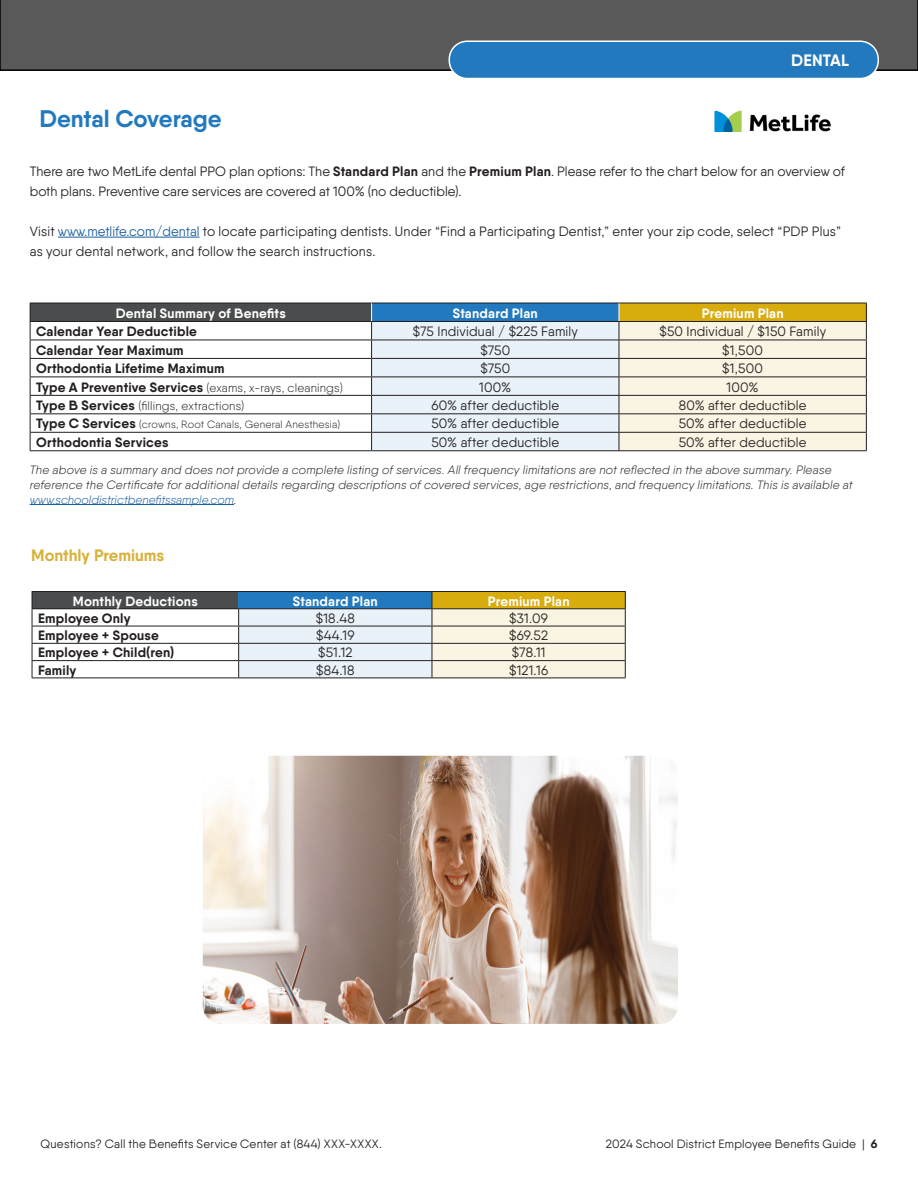
<style>
.page{position:relative;width:918px;height:1188px;background:#fff}
.page>*{position:absolute;margin:0;border:0;box-sizing:border-box;transform-origin:0 0}
.Subhead_1{font:700 24px "Qanelas";letter-spacing:-.005em;color:#2279be}
.body_text{font:700 16.5px "Qanelas";color:#d7b23a}
.body_text-2{font:700 16.5px "Qanelas";color:#fff}
.body_text-3{font:13.5px/19.5px "Qanelas";letter-spacing:.01em;color:#231f20}
.body_text-4{font:700 13.5px "Qanelas";letter-spacing:.015em;color:#231f20}
.body_text-5{font:700 13.5px "Qanelas";letter-spacing:.015em;color:#fff}
.body_text-6{font:italic 300 12px/15px "Qanelas";letter-spacing:.015em;color:#231f20}
.t1{font:12px "Qanelas";letter-spacing:.015em;color:#231f20}
.body_text-7{font:300 12px "Qanelas";letter-spacing:.015em;color:#231f20}
.t2{font:300 10.5px "Qanelas";letter-spacing:.02em;color:#231f20}
.s1{font-weight:700}
.s2{color:#175d9e}
.s3{font-weight:700;font-size:13.5px}
</style>
<div class="page">
<div style="left:0;top:0;width:918px;height:71px;background:#595959"></div>
<div style="left:449px;top:41px;width:429px;height:38px;background:#2279be;border-radius:18px"></div>
<div style="left:449px;top:40px;width:430px;height:39px;border:2px solid #fff;border-radius:18px"></div>
<img style="left:203px;top:756px;width:475px;height:268px">
<hr style="left:58px;top:237px;width:142px;height:1px;background:#175d9e">
<hr style="left:30px;top:504px;width:204px;height:1px;background:#175d9e">
<div style="left:30px;top:303px;width:342px;height:18px;background:#4b4c4d"></div>
<svg style="left:31px;top:339px;width:340px;height:93px"></svg>
<hr style="left:30px;top:303px;width:342px;height:1px;background:#231f20">
<hr style="left:30px;top:321px;width:342px;height:1px;background:#231f20">
<hr style="left:30px;top:340px;width:342px;height:1px;background:#231f20">
<hr style="left:30px;top:358px;width:342px;height:1px;background:#231f20">
<hr style="left:30px;top:377px;width:342px;height:1px;background:#231f20">
<hr style="left:30px;top:395px;width:342px;height:1px;background:#231f20">
<hr style="left:30px;top:413px;width:342px;height:1px;background:#231f20">
<hr style="left:30px;top:432px;width:342px;height:1px;background:#231f20">
<svg style="left:30px;top:303px;width:1px;height:147px"></svg>
<svg style="left:371px;top:303px;width:496px;height:147px;background:#d8dbd2"></svg>
<hr style="left:30px;top:450px;width:342px;height:1px;background:#231f20">
<hr style="left:372px;top:450px;width:247px;height:1px;background:#231f20">
<hr style="left:619px;top:450px;width:248px;height:1px;background:#231f20">
<div style="left:32px;top:591px;width:207px;height:18px;background:#4b4c4d"></div>
<hr style="left:32px;top:591px;width:207px;height:1px;background:#231f20">
<hr style="left:239px;top:591px;width:193px;height:1px;background:#231f20">
<hr style="left:432px;top:591px;width:194px;height:1px;background:#231f20">
<hr style="left:32px;top:608px;width:207px;height:1px;background:#231f20">
<hr style="left:32px;top:626px;width:207px;height:1px;background:#231f20">
<hr style="left:239px;top:678px;width:193px;height:1px;background:#231f20">
<hr style="left:432px;top:678px;width:194px;height:1px;background:#231f20">
<hr style="left:32px;top:643px;width:207px;height:1px;background:#231f20">
<hr style="left:32px;top:660px;width:207px;height:1px;background:#231f20">
<svg style="left:32px;top:592px;width:1px;height:86px"></svg>
<svg style="left:238px;top:592px;width:388px;height:86px;background:#ced3c8"></svg>
<hr style="left:32px;top:678px;width:207px;height:1px;background:#231f20">
<img style="left:714px;top:110px;width:117px;height:22px">
<p class="Subhead_1" style="left:40px;top:104px;width:184px">Dental Coverage</p>
<p class="body_text-2" style="left:791px;top:50px;width:59px">DENTAL</p>
<p class="body_text-3" style="left:30px;top:162px;width:817px">There are two MetLife dental PPO plan options: The <span class="s1">Standard Plan</span> and the <span class="s1">Premium Plan</span>. Please refer to the chart below for an overview of both plans. Preventive care services are covered at 100% (no deductible).</p>
<p class="body_text-3" style="left:30px;top:222px;width:813px">Visit <span class="s2">www.metlife.com/dental</span> to locate participating dentists. Under “Find a Participating Dentist,” enter your zip code, select “PDP Plus” as your dental network, and follow the search instructions.</p>
<p class="body_text-5" style="left:116px;top:304px;width:171px">Dental Summary of Benefits</p>
<p class="body_text-5" style="left:453px;top:304px;width:86px">Standard Plan</p>
<p class="body_text-5" style="left:702px;top:304px;width:83px">Premium Plan</p>
<p class="body_text-4" style="left:36px;top:323px;width:162px">Calendar Year Deductible</p>
<p class="body_text-3" style="left:413px;top:322px;width:167px">$75 Individual / $225 Family</p>
<p class="body_text-3" style="left:659px;top:322px;width:168px">$50 Individual / $150 Family</p>
<p class="body_text-4" style="left:36px;top:341px;width:149px">Calendar Year Maximum</p>
<p class="body_text-3" style="left:480px;top:340px;width:31px">$750</p>
<p class="body_text-3" style="left:722px;top:340px;width:42px">$1,500</p>
<p class="body_text-4" style="left:36px;top:360px;width:190px">Orthodontia Lifetime Maximum</p>
<p class="body_text-3" style="left:480px;top:358px;width:31px">$750</p>
<p class="body_text-3" style="left:722px;top:358px;width:42px">$1,500</p>
<p class="body_text-7" style="left:36px;top:380px;width:308px"><span class="s3">Type A Preventive Services</span> (exams, x-rays, cleanings)</p>
<p class="body_text-3" style="left:479px;top:377px;width:34px">100%</p>
<p class="body_text-3" style="left:727px;top:377px;width:34px">100%</p>
<p class="body_text-7" style="left:36px;top:398px;width:210px"><span class="s3">Type B Services</span> (fillings, extractions)</p>
<p class="body_text-3" style="left:431px;top:395px;width:129px">60% after deductible</p>
<p class="body_text-3" style="left:679px;top:395px;width:129px">80% after deductible</p>
<p class="t2" style="left:36px;top:418px;width:306px"><span class="s3">Type C Services</span> (crowns, Root Canals, General Anesthesia)</p>
<p class="body_text-3" style="left:431px;top:414px;width:129px">50% after deductible</p>
<p class="body_text-3" style="left:679px;top:414px;width:129px">50% after deductible</p>
<p class="body_text-4" style="left:36px;top:434px;width:134px">Orthodontia Services</p>
<p class="body_text-3" style="left:431px;top:432px;width:129px">50% after deductible</p>
<p class="body_text-3" style="left:679px;top:432px;width:129px">50% after deductible</p>
<p class="body_text-6" style="left:30px;top:462px;width:824px">The above is a summary and does not provide a complete listing of services. All frequency limitations are not reflected in the above summary. Please reference the Certificate for additional details regarding descriptions of covered services, age restrictions, and frequency limitations. This is available at <span class="s2">www.schooldistrictbenefitssample.com</span>.</p>
<p class="body_text" style="left:31px;top:545px;width:135px">Monthly Premiums</p>
<p class="body_text-5" style="left:73px;top:592px;width:126px">Monthly Deductions</p>
<p class="body_text-5" style="left:293px;top:592px;width:86px">Standard Plan</p>
<p class="body_text-5" style="left:488px;top:592px;width:83px">Premium Plan</p>
<p class="body_text-4" style="left:38px;top:610px;width:94px">Employee Only</p>
<p class="body_text-3" style="left:316px;top:608px;width:41px">$18.48</p>
<p class="body_text-3" style="left:509px;top:608px;width:40px">$31.09</p>
<p class="body_text-4" style="left:38px;top:627px;width:122px">Employee + Spouse</p>
<p class="body_text-3" style="left:316px;top:625px;width:40px">$44.19</p>
<p class="body_text-3" style="left:509px;top:625px;width:40px">$69.52</p>
<p class="body_text-4" style="left:38px;top:644px;width:138px">Employee + Child(ren)</p>
<p class="body_text-3" style="left:318px;top:643px;width:36px">$51.12</p>
<p class="body_text-3" style="left:512px;top:643px;width:35px">$78.11</p>
<p class="body_text-4" style="left:38px;top:661px;width:40px">Family</p>
<p class="body_text-3" style="left:316px;top:660px;width:40px">$84.18</p>
<p class="body_text-3" style="left:509px;top:660px;width:41px">$121.16</p>
<p class="t1" style="left:40px;top:1137px;width:343px">Questions? Call the Benefits Service Center at (844) XXX-XXXX.</p>
<p class="t1" style="left:606px;top:1136px;width:273px">2024 School District Employee Benefits Guide | <span class="s1">6</span></p>
</div>
